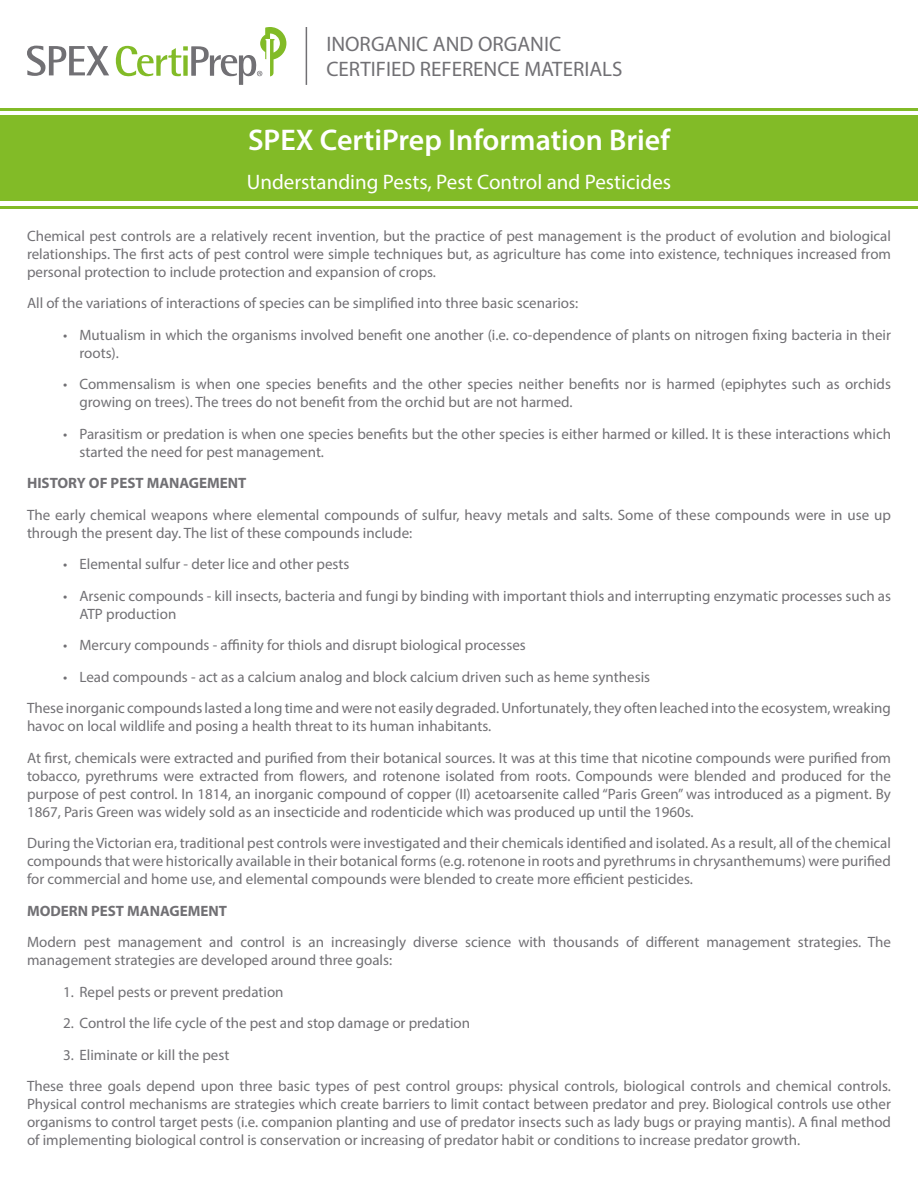
<style>
.page{position:relative;width:918px;height:1188px;background:#fff}
.page>*{position:absolute;margin:0;border:0;box-sizing:border-box;transform-origin:0 0}
.t1{font:600 30px "Myriad Pro";color:#fff}
.t2{font:21px "Myriad Pro";color:#717074}
.t3{font:21px "Myriad Pro";color:#fff}
.t4{font:15px/18px "Myriad Pro";color:#717074}
.t5{font:700 15px "Myriad Pro";color:#717074}
</style>
<div class="page">
<div style="left:0;top:116px;width:918px;height:85px;background:#82bb27"></div>
<svg style="left:27px;top:46px;width:82px;height:30px"></svg>
<svg style="left:115px;top:27px;width:171px;height:58px"></svg>
<hr style="left:306px;top:27px;width:1px;height:58px;background:#717074">
<hr style="left:0;top:108px;width:918px;height:3px;background:#82bb27">
<hr style="left:0;top:207px;width:918px;height:2px;background:#82bb27">
<p class="t2" style="left:326px;top:31px;width:236px">INORGANIC AND ORGANIC</p>
<p class="t2" style="left:326px;top:56px;width:298px">CERTIFIED REFERENCE MATERIALS</p>
<p class="t1" style="left:248px;top:121px;width:423px">SPEX CertiPrep Information Brief</p>
<p class="t3" style="left:247px;top:169px;width:426px">Understanding Pests, Pest Control and Pesticides</p>
<p class="t4" style="left:27px;top:226px;width:866px;text-align:justify">Chemical pest controls are a relatively recent invention, but the practice of pest management is the product of evolution and biological relationships. The first acts of pest control were simple techniques but, as agriculture has come into existence, techniques increased from personal protection to include protection and expansion of crops.</p>
<p class="t4" style="left:27px;top:294px;width:553px">All of the variations of interactions of species can be simplified into three basic scenarios:</p>
<p class="t4" style="left:80px;top:325px;width:813px;text-indent:-16px">• Mutualism in which the organisms involved benefit one another (i.e. co-dependence of plants on nitrogen fixing bacteria in their roots).</p>
<p class="t4" style="left:80px;top:375px;width:813px;text-indent:-16px">• Commensalism is when one species benefits and the other species neither benefits nor is harmed (epiphytes such as orchids growing on trees). The trees do not benefit from the orchid but are not harmed.</p>
<p class="t4" style="left:80px;top:424px;width:813px;text-indent:-16px">• Parasitism or predation is when one species benefits but the other species is either harmed or killed. It is these interactions which started the need for pest management.</p>
<p class="t5" style="left:27px;top:473px;width:221px">HISTORY OF PEST MANAGEMENT</p>
<p class="t4" style="left:27px;top:505px;width:865px">The early chemical weapons where elemental compounds of sulfur, heavy metals and salts. Some of these compounds were in use up through the present day. The list of these compounds include:</p>
<p class="t4" style="left:63px;top:555px;width:288px">• Elemental sulfur - deter lice and other pests</p>
<p class="t4" style="left:80px;top:586px;width:813px;text-indent:-16px">• Arsenic compounds - kill insects, bacteria and fungi by binding with important thiols and interrupting enzymatic processes such as<br>ATP production</p>
<p class="t4" style="left:63px;top:636px;width:464px">• Mercury compounds - affinity for thiols and disrupt biological processes</p>
<p class="t4" style="left:63px;top:667px;width:589px">• Lead compounds - act as a calcium analog and block calcium driven such as heme synthesis</p>
<p class="t4" style="left:27px;top:699px;width:865px">These inorganic compounds lasted a long time and were not easily degraded. Unfortunately, they often leached into the ecosystem, wreaking havoc on local wildlife and posing a health threat to its human inhabitants.</p>
<p class="t4" style="left:27px;top:748px;width:866px;text-align:justify">At first, chemicals were extracted and purified from their botanical sources. It was at this time that nicotine compounds were purified from tobacco, pyrethrums were extracted from flowers, and rotenone isolated from roots. Compounds were blended and produced for the purpose of pest control. In 1814, an inorganic compound of copper (II) acetoarsenite called “Paris Green” was introduced as a pigment. By 1867, Paris Green was widely sold as an insecticide and rodenticide which was produced up until the 1960s.</p>
<p class="t4" style="left:27px;top:834px;width:866px;text-align:justify">During the Victorian era, traditional pest controls were investigated and their chemicals identified and isolated. As a result, all of the chemical compounds that were historically available in their botanical forms (e.g. rotenone in roots and pyrethrums in chrysanthemums) were purified for commercial and home use, and elemental compounds were blended to create more efficient pesticides.</p>
<p class="t5" style="left:27px;top:901px;width:202px">MODERN PEST MANAGEMENT</p>
<p class="t4" style="left:27px;top:933px;width:866px">Modern pest management and control is an increasingly diverse science with thousands of different management strategies. The management strategies are developed around three goals:</p>
<p class="t4" style="left:63px;top:982px;width:222px">1. Repel pests or prevent predation</p>
<p class="t4" style="left:63px;top:1014px;width:409px">2. Control the life cycle of the pest and stop damage or predation</p>
<p class="t4" style="left:63px;top:1045px;width:168px">3. Eliminate or kill the pest</p>
<p class="t4" style="left:27px;top:1077px;width:866px;text-align:justify">These three goals depend upon three basic types of pest control groups: physical controls, biological controls and chemical controls.<br>Physical control mechanisms are strategies which create barriers to limit contact between predator and prey. Biological controls use other organisms to control target pests (i.e. companion planting and use of predator insects such as lady bugs or praying mantis). A final method of implementing biological control is conservation or increasing of predator habit or conditions to increase predator growth.</p>
</div>
